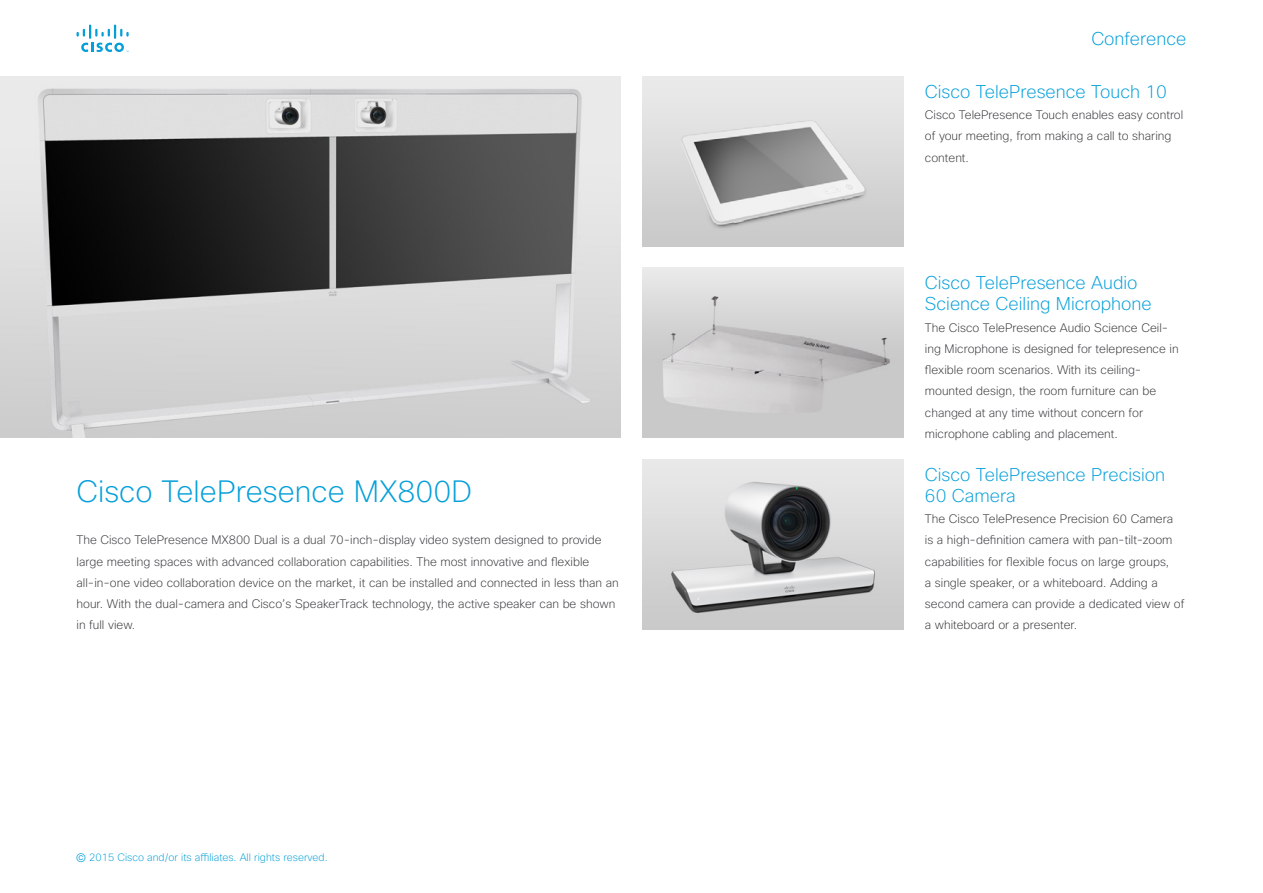
<style>
.page{position:relative;width:1263px;height:893px;background:#fff}
.page>*{position:absolute;margin:0;border:0;box-sizing:border-box;transform-origin:0 0}
.t1{font:200 30px "Cisco Sans";color:#049fd9}
.t2{font:200 18px/21.3px "Cisco Sans";color:#049fd9}
.t3{font:200 12px/21.3px "Cisco Sans";color:#333537}
.t4{font:200 10.5px "Cisco Sans";color:#049fd9}
.s1{font-family:"Arial Unicode MS";font-weight:400}
</style>
<div class="page">
<svg style="left:77px;top:25px;width:52px;height:27px"></svg>
<img style="left:0;top:77px;width:621px;height:361px">
<img style="left:642px;top:77px;width:262px;height:170px">
<img style="left:642px;top:268px;width:262px;height:170px">
<img style="left:642px;top:459px;width:262px;height:170px">
<p class="t1" style="left:77px;top:472px;width:397px">Cisco TelePresence MX800D</p>
<p class="t3" style="left:77px;top:529px;width:544px">The Cisco TelePresence MX800 Dual is a dual 70-inch-display video system designed to provide large meeting spaces with advanced collaboration capabilities. The most innovative and flexible all-in-one video collaboration device on the market, it can be installed and connected in less than an hour. With the dual-camera and Cisco’s SpeakerTrack technology, the active speaker can be shown in full view.</p>
<p class="t4" style="left:76px;top:851px;width:254px"><span class="s1">Ⓒ</span> 2015 Cisco and/or its affiliates. All rights reserved.</p>
<h2 class="t2" style="left:1091px;top:28px;width:97px">Conference</h2>
<p class="t2" style="left:925px;top:81px;width:244px">Cisco TelePresence Touch 10</p>
<p class="t3" style="left:925px;top:104px;width:260px">Cisco TelePresence Touch enables easy control of your meeting, from making a call to sharing content.</p>
<p class="t2" style="left:925px;top:272px;width:228px">Cisco TelePresence Audio<br>Science Ceiling Microphone</p>
<p class="t3" style="left:925px;top:317px;width:255px">The Cisco TelePresence Audio Science Ceil&shy;ing Microphone is designed for telepresence in flexible room scenarios. With its ceiling-</p>
<p class="t3" style="left:925px;top:380px;width:233px">mounted design, the room furniture can be changed at any time without concern for</p>
<p class="t3" style="left:925px;top:423px;width:195px">microphone cabling and placement.</p>
<p class="t2" style="left:925px;top:463px;width:242px">Cisco TelePresence Precision<br>60 Camera</p>
<p class="t3" style="left:925px;top:508px;width:261px">The Cisco TelePresence Precision 60 Camera is a high-definition camera with pan-tilt-zoom capabilities for flexible focus on large groups,<br>a single speaker, or a whiteboard. Adding a second camera can provide a dedicated view of a whiteboard or a presenter.</p>
</div>
